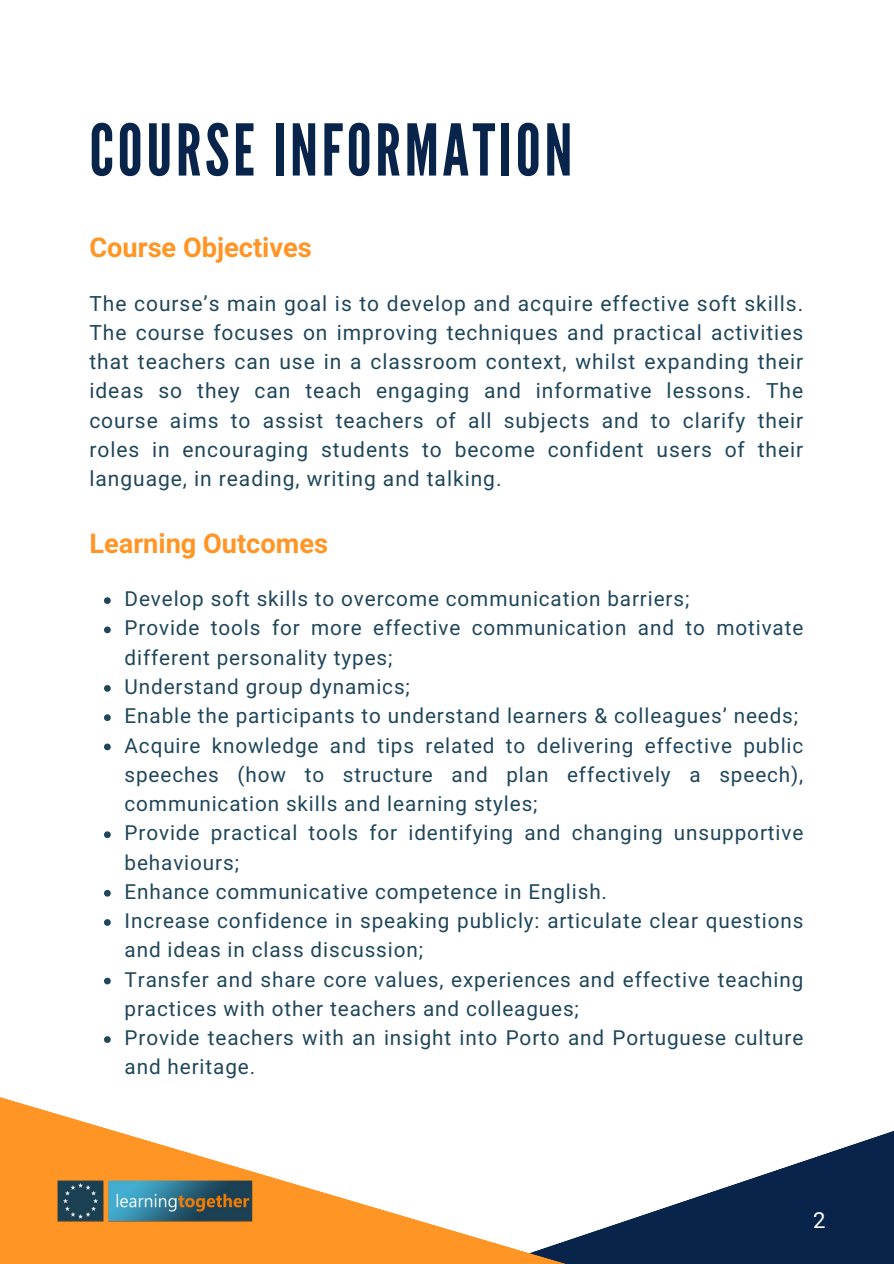
<style>
.page{position:relative;width:894px;height:1264px;background:#fff}
.page>*{position:absolute;margin:0;border:0;box-sizing:border-box;transform-origin:0 0}
.t1{font:71.1px "League Gothic";letter-spacing:.05em;color:#08244b}
.t2{font:700 27.15px "Araboto";color:#ff9524}
.t3{font:22.05px "Araboto";color:#fff}
.t4{font:21px/29.2px "Araboto";letter-spacing:.045em;color:#1f465b;text-align:justify}
.t5{font:20.7px/29.2px "Araboto";letter-spacing:.045em;color:#1f465b}
</style>
<div class="page">
<svg style="left:0;top:1097px;width:893px;height:166px"></svg>
<svg style="left:104px;top:597px;width:7px;height:7px"></svg>
<svg style="left:104px;top:626px;width:7px;height:7px"></svg>
<svg style="left:104px;top:685px;width:7px;height:6px"></svg>
<svg style="left:104px;top:714px;width:7px;height:7px"></svg>
<svg style="left:104px;top:743px;width:7px;height:7px"></svg>
<svg style="left:104px;top:831px;width:7px;height:7px"></svg>
<svg style="left:104px;top:889px;width:7px;height:7px"></svg>
<svg style="left:104px;top:919px;width:7px;height:6px"></svg>
<svg style="left:104px;top:977px;width:7px;height:7px"></svg>
<svg style="left:104px;top:1036px;width:7px;height:6px"></svg>
<img style="left:52px;top:1174px;width:205px;height:54px">
<h2 class="t1" style="left:89px;top:109px;width:484px">COURSE INFORMATION</h2>
<p class="t2" style="left:89px;top:232px;width:224px">Course Objectives</p>
<h2 class="t4" style="left:89px;top:289px;width:715px">The course’s main goal is to develop and acquire effective soft skills.<br>The course focuses on improving techniques and practical activities that teachers can use in a classroom context, whilst expanding their ideas so they can teach engaging and informative lessons. The course aims to assist teachers of all subjects and to clarify their roles in encouraging students to become confident users of their language, in reading, writing and talking.</h2>
<p class="t2" style="left:89px;top:528px;width:240px">Learning Outcomes</p>
<p class="t5" style="left:124px;top:585px;width:566px">Develop soft skills to overcome communication barriers;</p>
<p class="t5" style="left:124px;top:614px;width:680px">Provide tools for more effective communication and to motivate different personality types;</p>
<p class="t5" style="left:124px;top:673px;width:287px">Understand group dynamics;</p>
<p class="t5" style="left:124px;top:702px;width:675px">Enable the participants to understand learners &amp; colleagues’ needs;</p>
<p class="t5" style="left:124px;top:731px;width:680px;text-align:justify">Acquire knowledge and tips related to delivering effective public speeches (how to structure and plan effectively a speech), communication skills and learning styles;</p>
<p class="t5" style="left:124px;top:819px;width:680px">Provide practical tools for identifying and changing unsupportive behaviours;</p>
<p class="t5" style="left:124px;top:877px;width:484px">Enhance communicative competence in English.</p>
<p class="t5" style="left:124px;top:907px;width:680px">Increase confidence in speaking publicly: articulate clear questions and ideas in class discussion;</p>
<p class="t5" style="left:124px;top:965px;width:680px">Transfer and share core values, experiences and effective teaching practices with other teachers and colleagues;</p>
<p class="t5" style="left:124px;top:1024px;width:680px">Provide teachers with an insight into Porto and Portuguese culture and heritage.</p>
<h1 class="t3" style="left:812px;top:1206px;width:14px">2</h1>
</div>
